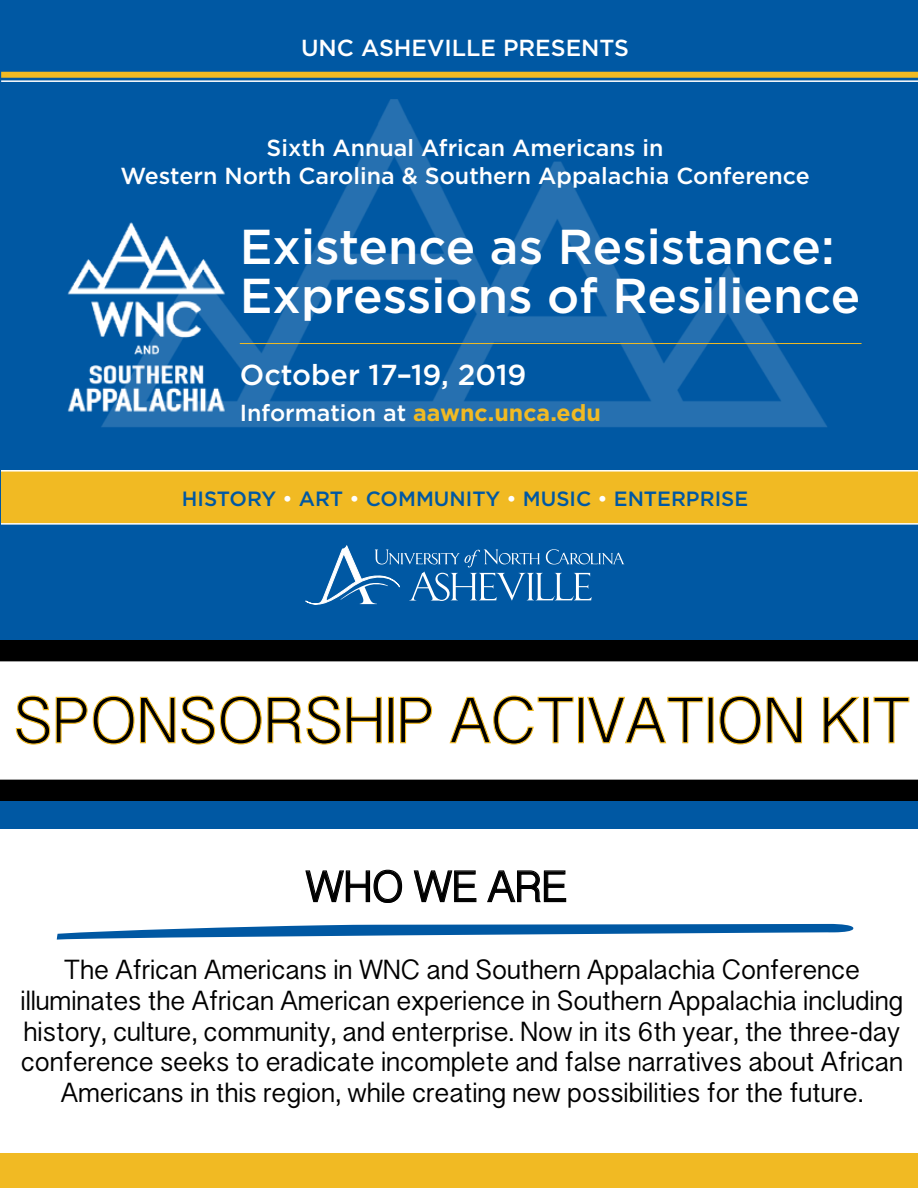
<style>
.page{position:relative;width:918px;height:1188px;background:#0058a3}
.page>*{position:absolute;margin:0;border:0;box-sizing:border-box;transform-origin:0 0}
.t1{font:60px "Sinhala Sangam MN";color:#000}
.t2{font:500 48.9px/48.9px "Gotham";color:#fff}
.t3{font:700 40.5px "Sinhala Sangam MN";color:#000}
.t4{font:500 28.8px "Gotham";color:#fff}
.t5{font:700 25.5px/30.6px "Sinhala Sangam MN";color:#000;text-align:center}
.t6{font:500 23.25px/27.9px "Gotham";color:#fff;text-align:center}
.t7{font:700 23.25px "Gotham";color:#f1ba23}
.t8{font:500 20.55px "Gotham";color:#0058a3}
.s1{font-weight:500;color:#fff}
.s2{color:#fff}
</style>
<div class="page">
<div style="left:1px;top:72px;width:917px;height:6px;background:#f1ba23"></div>
<hr style="left:1px;top:80px;width:917px;height:2px;background:#fff">
<svg style="left:1px;top:470px;width:917px;height:55px;background:#f0bd2f"></svg>
<img style="left:101px;top:99px;width:726px;height:328px">
<svg style="left:305px;top:545px;width:320px;height:60px"></svg>
<img style="left:67px;top:218px;width:163px;height:198px">
<hr style="left:240px;top:343px;width:622px;height:1px;background:#f1ba23">
<div style="left:0;top:644px;width:918px;height:140px;background:#fff"></div>
<svg style="left:15px;top:695px;width:367px;height:50px"></svg>
<div style="left:388px;top:697px;width:6px;height:46px;border:1px solid #f1ba23"></div>
<svg style="left:400px;top:696px;width:33px;height:48px"></svg>
<svg style="left:449px;top:695px;width:125px;height:50px"></svg>
<div style="left:578px;top:697px;width:6px;height:46px;border:1px solid #f1ba23"></div>
<svg style="left:587px;top:696px;width:117px;height:48px"></svg>
<div style="left:708px;top:697px;width:6px;height:46px;border:1px solid #f1ba23"></div>
<svg style="left:719px;top:695px;width:84px;height:50px"></svg>
<svg style="left:823px;top:696px;width:38px;height:48px"></svg>
<div style="left:863px;top:697px;width:6px;height:46px;border:1px solid #f1ba23"></div>
<svg style="left:873px;top:696px;width:37px;height:48px"></svg>
<div style="left:0;top:780px;width:918px;height:21px;background:#000"></div>
<div style="left:0;top:640px;width:918px;height:21px;background:#000"></div>
<div style="left:0;top:829px;width:918px;height:325px;background:#fff"></div>
<div style="left:0;top:1154px;width:918px;height:34px;background:#f1ba23"></div>
<svg style="left:305px;top:869px;width:98px;height:34px"></svg>
<svg style="left:413px;top:870px;width:64px;height:33px"></svg>
<svg style="left:487px;top:870px;width:80px;height:33px"></svg>
<svg style="left:57px;top:924px;width:797px;height:16px"></svg>
<p class="t6" style="left:301px;top:33px;width:329px">UNC ASHEVILLE PRESENTS</p>
<p class="t6" style="left:120px;top:134px;width:691px">Sixth Annual African Americans in<br>Western North Carolina &amp; Southern Appalachia Conference</p>
<h2 class="t2" style="left:240px;top:222px;width:622px">Existence as Resistance:<br>Expressions of Resilience</h2>
<p class="t4" style="left:240px;top:356px;width:288px">October 17–19, 2019</p>
<p class="t7" style="left:240px;top:398px;width:363px"><span class="s1">Information at</span> aawnc.unca.edu</p>
<p class="t8" style="left:182px;top:485px;width:568px">HISTORY <span class="s2">•</span> ART <span class="s2">•</span> COMMUNITY <span class="s2">•</span> MUSIC <span class="s2">•</span> ENTERPRISE</p>
<h1 class="t1" style="left:14px;top:675px;width:899px">SPONSORSHIP ACTIVATION KIT</h1>
<h3 class="t3" style="left:306px;top:856px;width:263px">WHO WE ARE</h3>
<p class="t5" style="left:21px;top:954px;width:884px">The African Americans in WNC and Southern Appalachia Conference illuminates the African American experience in Southern Appalachia including history, culture, community, and enterprise. Now in its 6th year, the three-day conference seeks to eradicate incomplete and false narratives about African Americans in this region, while creating new possibilities for the future.</p>
</div>
